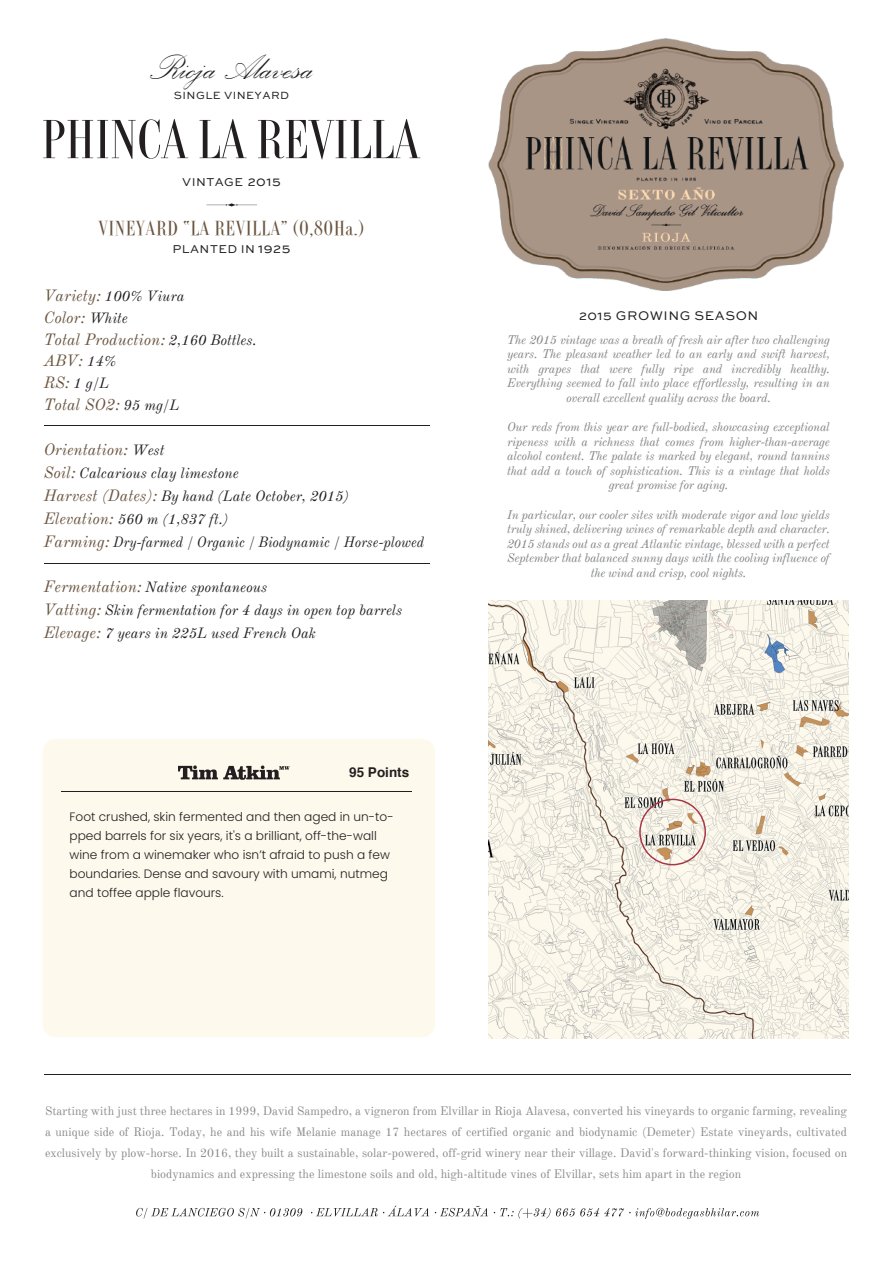
<style>
.page{position:relative;width:893px;height:1263px;background:#fff}
.page>*{position:absolute;margin:0;border:0;box-sizing:border-box;transform-origin:0 0}
.t1{font:54.15px "Fashion Didot W90";letter-spacing:.01em;color:#231f20;scale:1.32 1}
.t2{font:44.85px "Palace Script";color:#231f20}
.t3{font:20.25px "Fashion Didot W90";letter-spacing:.04em;color:#6a543f;scale:1.32 1}
.t4{font:italic 15.9px/21.8px "Old Standard TT";color:#6a543f}
.t5{font:italic 14.4px/23.1px "Old Standard TT";color:#231f20}
.t6{font:700 13.5px "Helvetica";color:#231f20}
.t7{font:13.2px "Sweet Sans Pro";letter-spacing:.04em;color:#231f20}
.t8{font:italic 12.15px/14.5px "Old Standard TT";letter-spacing:-.02em;color:#808285;text-align:center}
.t9{font:300 12.15px/18.9px "Poppins";color:#231f20}
.t10{font:12px/21px "Old Standard TT";color:#87898b;text-align:center}
.t11{font:12px "Sweet Sans Pro";letter-spacing:.04em;color:#231f20}
.t12{font:10.95px "Sweet Sans Pro";letter-spacing:.04em;color:#231f20}
.s1{font-size:13.35px}
.s2{font-size:15.9px;color:#6a543f}
.s3{font-size:14.4px;color:#231f20}
</style>
<div class="page">
<svg style="left:136px;top:1208px;width:166px;height:10px"></svg>
<svg style="left:311px;top:1206px;width:118px;height:10px"></svg>
<svg style="left:435px;top:1206px;width:53px;height:10px"></svg>
<svg style="left:494px;top:1208px;width:56px;height:10px"></svg>
<svg style="left:556px;top:1208px;width:203px;height:11px"></svg>
<hr style="left:44px;top:563px;width:385px;height:1px;background:#231f20">
<hr style="left:44px;top:425px;width:385px;height:1px;background:#231f20">
<hr style="left:44px;top:1074px;width:806px;height:1px;background:#231f20">
<img style="left:488px;top:600px;width:361px;height:438px">
<svg style="left:207px;top:203px;width:50px;height:3px"></svg>
<img style="left:488px;top:38px;width:355px;height:252px">
<svg style="left:639px;top:799px;width:67px;height:66px;background:#dccfc5"></svg>
<div style="left:43px;top:739px;width:392px;height:298px;background:#fef9ed;border-radius:13px"></div>
<hr style="left:61px;top:791px;width:351px;height:1px;background:#231f20">
<svg style="left:178px;top:765px;width:112px;height:15px"></svg>
<h2 class="t2" style="left:149px;top:38px;width:166px">Rioja Alavesa</h2>
<p class="t12" style="left:174px;top:88px;width:117px">SINGLE VINEYARD</p>
<h1 class="t1" style="left:42px;top:112px;width:288px">PHINCA LA REVILLA</h1>
<p class="t11" style="left:182px;top:173px;width:100px">VINTAGE <span class="s1">2015</span></p>
<h3 class="t3" style="left:99px;top:217px;width:202px">VINEYARD “LA REVILLA” (0,80Ha.)</h3>
<p class="t11" style="left:173px;top:240px;width:119px">PLANTED IN <span class="s1">1925</span></p>
<p class="t5" style="left:44px;top:285px;width:142px"><span class="s2">Variety:</span> 100% Viura</p>
<h3 class="t4" style="left:44px;top:307px;width:215px">Color: <span class="s3">White<br></span>Total Production: <span class="s3">2,160 Bottles.<br></span>ABV: <span class="s3">14%</span></h3>
<p class="t5" style="left:44px;top:372px;width:67px"><span class="s2">RS:</span> 1 g/L</p>
<h3 class="t4" style="left:44px;top:394px;width:137px">Total SO2: <span class="s3">95 mg/L</span></h3>
<h3 class="t4" style="left:44px;top:438px;width:122px">Orientation: <span class="s3">West</span></h3>
<p class="t5" style="left:44px;top:461px;width:382px"><span class="s2">Soil:</span> Calcarious clay limestone<br><span class="s2">Harvest (Dates):</span> By hand (Late October, 2015)<br><span class="s2">Elevation:</span> 560 m (1,837 ft.)<br><span class="s2">Farming:</span> Dry-farmed / Organic / Biodynamic / Horse-plowed</p>
<p class="t5" style="left:44px;top:576px;width:360px"><span class="s2">Fermentation:</span> Native spontaneous<br><span class="s2">Vatting:</span> Skin fermentation for 4 days in open top barrels<br><span class="s2">Elevage:</span> 7 years in 225L used French Oak</p>
<p class="t6" style="left:349px;top:764px;width:62px">95 Points</p>
<p class="t9" style="left:70px;top:808px;width:326px">Foot crushed, skin fermented and then aged in un-to&shy;pped barrels for six years, it's a brilliant, off-the-wall wine from a winemaker who isn’t afraid to push a few boundaries. Dense and savoury with umami, nutmeg and toffee apple flavours.</p>
<p class="t7" style="left:579px;top:306px;width:181px">2015 GROWING SEASON</p>
<p class="t8" style="left:507px;top:332px;width:324px">The 2015 vintage was a breath of fresh air after two challenging years. The pleasant weather led to an early and swift harvest, with grapes that were fully ripe and incredibly healthy.<br>Everything seemed to fall into place effortlessly, resulting in an overall excellent quality across the board.</p>
<p class="t8" style="left:507px;top:420px;width:324px">Our reds from this year are full-bodied, showcasing exceptional ripeness with a richness that comes from higher-than-average alcohol content. The palate is marked by elegant, round tannins that add a touch of sophistication. This is a vintage that holds great promise for aging.</p>
<p class="t8" style="left:507px;top:507px;width:324px">In particular, our cooler sites with moderate vigor and low yields truly shined, delivering wines of remarkable depth and character.<br>2015 stands out as a great Atlantic vintage, blessed with a perfect September that balanced sunny days with the cooling influence of the wind and crisp, cool nights.</p>
<p class="t10" style="left:45px;top:1101px;width:804px">Starting with just three hectares in 1999, David Sampedro, a vigneron from Elvillar in Rioja Alavesa, converted his vineyards to organic farming, revealing a unique side of Rioja. Today, he and his wife Melanie manage 17 hectares of certified organic and biodynamic (Demeter) Estate vineyards, cultivated exclusively by plow-horse. In 2016, they built a sustainable, solar-powered, off-grid winery near their village. David's forward-thinking vision, focused on biodynamics and expressing the limestone soils and old, high-altitude vines of Elvillar, sets him apart in the region</p>
</div>
